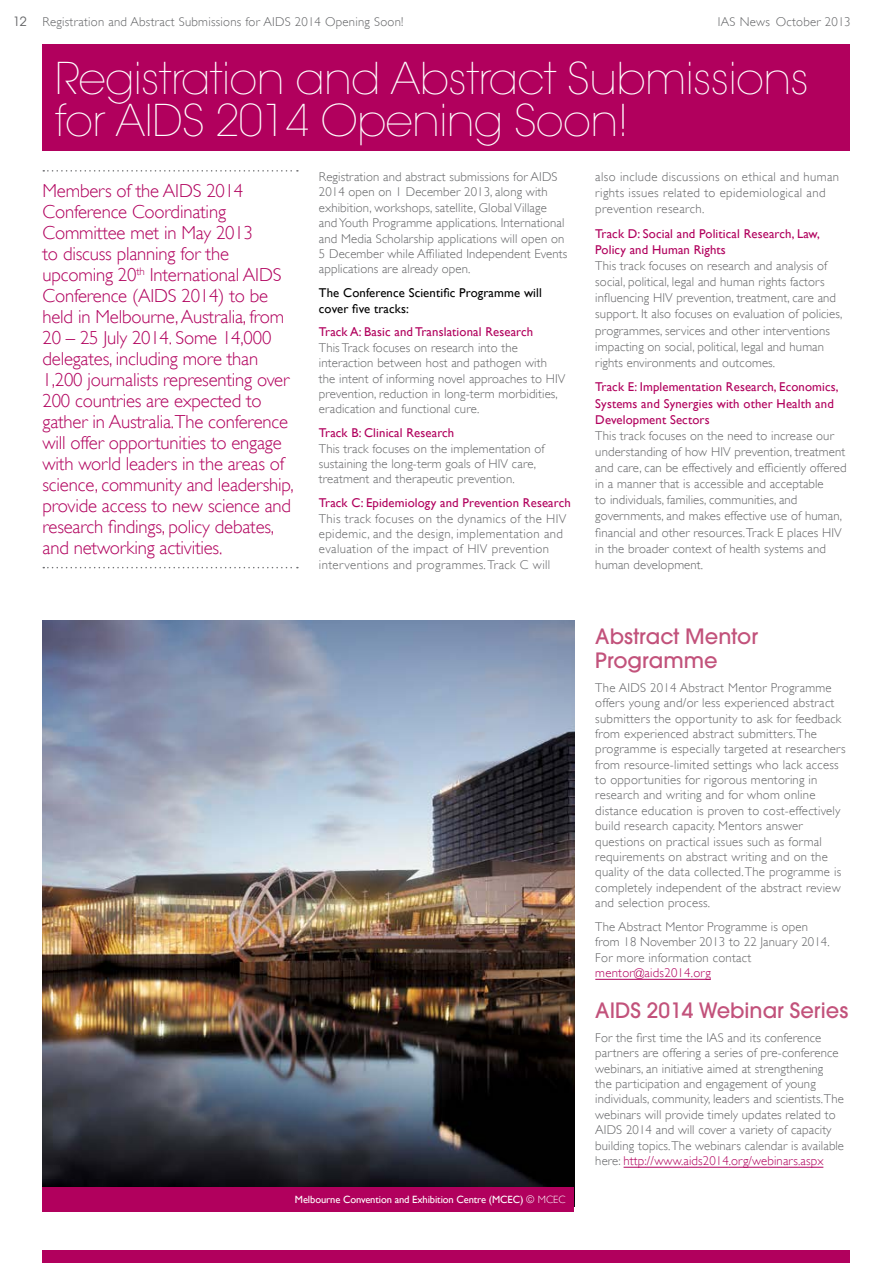
<style>
.page{position:relative;width:893px;height:1263px;background:#fff}
.page>*{position:absolute;margin:0;border:0;box-sizing:border-box;transform-origin:0 0}
.t1{font:200 43.5px/42px "Avant Garde";letter-spacing:-.015em;color:#fff}
.t2{font:500 21px/24px "Avant Garde";color:#c2527b}
.t3{font:300 18.75px/21px "Gill Sans";letter-spacing:-.01em;color:#b1005d}
.t4{font:300 12.75px/15.5px "Gill Sans";letter-spacing:.01em;color:#636466}
.t5{font:12.75px/16px "Gill Sans";letter-spacing:.01em;color:#b1005d}
.t6{font:300 12.75px/15.5px "Gill Sans";letter-spacing:.03em;color:#636466}
.t7{font:12.75px/15.5px "Gill Sans";letter-spacing:.01em;color:#000}
.t8{font:300 12.75px "Gill Sans";letter-spacing:.02em;color:#b1005d}
.t9{font:10.5px "Gill Sans";letter-spacing:-.01em;color:#fff}
.s1{font-family:"Avant Garde";font-weight:400}
.s2{font-weight:300}
.s3{color:#b1005d}
</style>
<div class="page">
<div style="left:43px;top:1250px;width:807px;height:13px;background:#b1005d"></div>
<div style="left:43px;top:45px;width:807px;height:106px;background:#b1005d"></div>
<img style="left:43px;top:621px;width:531px;height:567px">
<div style="left:43px;top:1188px;width:531px;height:24px;background:#b1005d"></div>
<svg style="left:43px;top:170px;width:255px;height:2px"></svg>
<svg style="left:43px;top:567px;width:255px;height:1px"></svg>
<hr style="left:595px;top:979px;width:116px;height:1px;background:#b1005d">
<hr style="left:624px;top:1167px;width:199px;height:1px;background:#b1005d">
<p class="t4" style="left:13px;top:13px;width:392px"><span class="s1">12</span> Registration and Abstract Submissions for AIDS 2014 Opening Soon!</p>
<p class="t4" style="left:718px;top:13px;width:134px">IAS News October 2013</p>
<h1 class="t1" style="left:55px;top:58px;width:755px">Registration and Abstract Submissions for AIDS 2014 Opening Soon!</h1>
<p class="t3" style="left:43px;top:180px;width:253px">Members of the AIDS 2014<br>Conference Coordinating<br>Committee met in May 2013<br>to discuss planning for the upcoming 20<sup>th</sup> International AIDS<br>Conference (AIDS 2014) to be held in Melbourne, Australia, from<br>20 – 25 July 2014. Some 14,000 delegates, including more than<br>1,200 journalists representing over<br>200 countries are expected to gather in Australia.The conference will offer opportunities to engage with world leaders in the areas of science, community and leadership, provide access to new science and research findings, policy debates, and networking activities.</p>
<p class="t4" style="left:319px;top:169px;width:250px">Registration and abstract submissions for AIDS 2014 open on 1 December 2013, along with exhibition, workshops, satellite, Global Village and Youth Programme applications. International and Media Scholarship applications will open on 5 December while Affiliated Independent Events applications are already open.</p>
<p class="t6" style="left:595px;top:168px;width:245px;line-height:16px">also include discussions on ethical and human rights issues related to epidemiological and prevention research.</p>
<p class="t5" style="left:595px;top:225px;width:226px">Track D: Social and Political Research, Law,<br>Policy and Human Rights</p>
<p class="t4" style="left:595px;top:257px;width:248px;line-height:16px">This track focuses on research and analysis of social, political, legal and human rights factors influencing HIV prevention, treatment, care and support. It also focuses on evaluation of policies, programmes, services and other interventions impacting on social, political, legal and human rights environments and outcomes.</p>
<p class="t5" style="left:595px;top:379px;width:245px">Track E: Implementation Research, Economics,<br>Systems and Synergies with other Health and<br>Development Sectors</p>
<p class="t4" style="left:595px;top:427px;width:253px;line-height:16px">This track focuses on the need to increase our understanding of how HIV prevention, treatment and care, can be effectively and efficiently offered in a manner that is accessible and acceptable<br>to individuals, families, communities, and governments, and makes effective use of human, financial and other resources.Track E places HIV in the broader context of health systems and human development.</p>
<p class="t7" style="left:319px;top:285px;width:225px">The Conference Scientific Programme will cover five tracks:</p>
<p class="t5" style="left:319px;top:324px;width:216px">Track A: Basic and Translational Research</p>
<p class="t4" style="left:319px;top:339px;width:248px">This Track focuses on research into the interaction between host and pathogen with the intent of informing novel approaches to HIV prevention, reduction in long-term morbidities, eradication and functional cure.</p>
<p class="t5" style="left:319px;top:425px;width:137px">Track B: Clinical Research</p>
<p class="t4" style="left:319px;top:440px;width:227px">This track focuses on the implementation of sustaining the long-term goals of HIV care, treatment and therapeutic prevention.</p>
<p class="t5" style="left:319px;top:495px;width:253px">Track C: Epidemiology and Prevention Research</p>
<p class="t6" style="left:319px;top:510px;width:249px">This track focuses on the dynamics of the HIV epidemic, and the design, implementation and evaluation of the impact of HIV prevention interventions and programmes. Track C will</p>
<p class="t9" style="left:295px;top:1194px;width:259px">Melbourne Convention and Exhibition Centre (MCEC) <span class="s2">© MCEC</span></p>
<h2 class="t2" style="left:595px;top:624px;width:164px">Abstract Mentor<br>Programme</h2>
<p class="t4" style="left:595px;top:679px;width:252px">The AIDS 2014 Abstract Mentor Programme offers young and/or less experienced abstract submitters the opportunity to ask for feedback from experienced abstract submitters. The programme is especially targeted at researchers from resource-limited settings who lack access to opportunities for rigorous mentoring in research and writing and for whom online distance education is proven to cost-effectively build research capacity. Mentors answer questions on practical issues such as formal requirements on abstract writing and on the quality of the data collected. The programme is completely independent of the abstract review and selection process.</p>
<p class="t4" style="left:595px;top:918px;width:236px">The Abstract Mentor Programme is open from 18 November 2013 to 22 January 2014.<br>For more information contact</p>
<p class="t8" style="left:595px;top:963px;width:117px">mentor@aids2014.org</p>
<h2 class="t2" style="left:595px;top:998px;width:254px">AIDS 2014 Webinar Series</h2>
<p class="t4" style="left:595px;top:1029px;width:250px">For the first time the IAS and its conference partners are offering a series of pre-conference webinars, an initiative aimed at strengthening<br>the participation and engagement of young individuals, community, leaders and scientists. The webinars will provide timely updates related to AIDS 2014 and will cover a variety of capacity building topics. The webinars calendar is available here: <span class="s3">http://www.aids2014.org/webinars.aspx</span></p>
</div>
